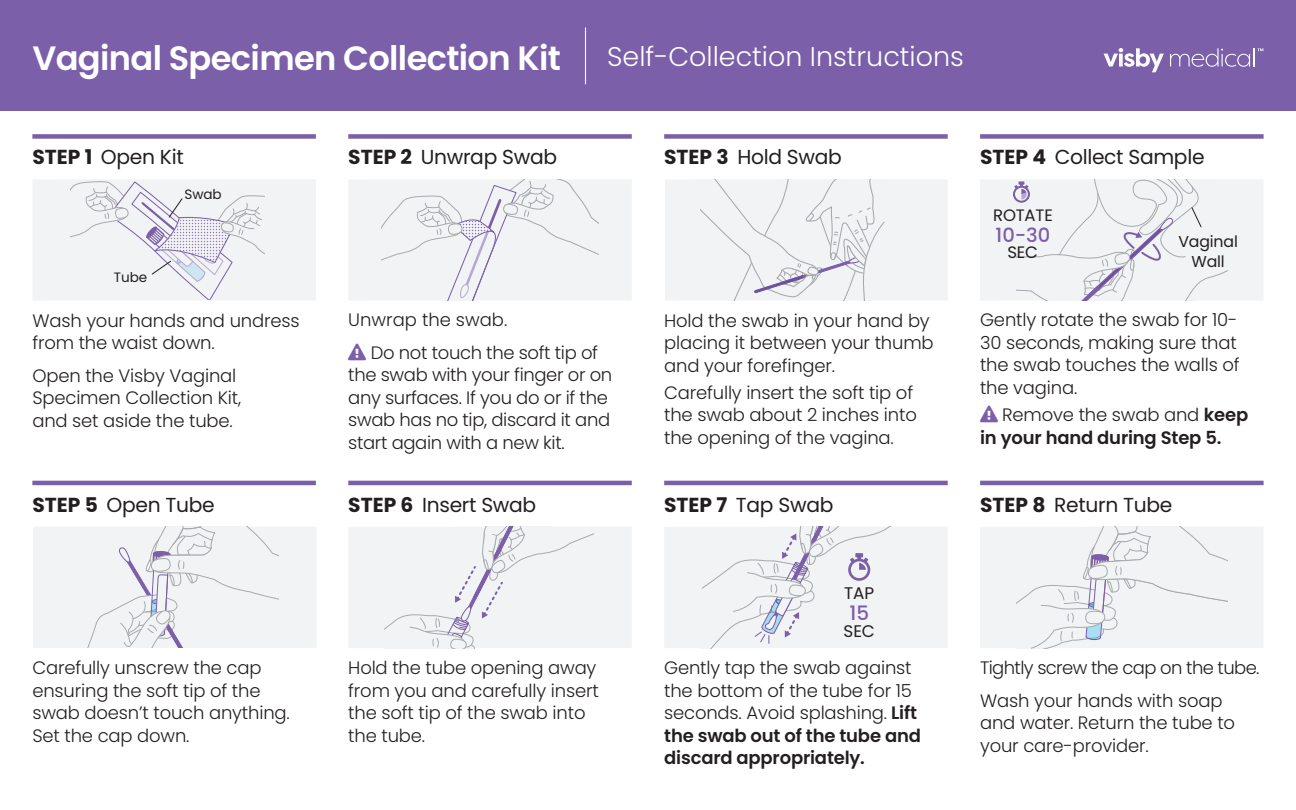
<style>
.page{position:relative;width:1296px;height:810px;background:#fff}
.page>*{position:absolute;margin:0;border:0;box-sizing:border-box;transform-origin:0 0}
.t1{font:600 33.75px "Poppins";letter-spacing:-.02em;color:#fff}
.t2{font:300 27px "Poppins";color:#fff}
.t3{font:20.25px "Poppins";letter-spacing:-.015em;color:#231f20}
.t4{font:500 19.8px "Poppins";color:#7b5fa9}
.t5{font:500 19.57px "Poppins";color:#7b5fa9}
.t6{font:300 18px/22.5px "Poppins";letter-spacing:-.01em;color:#231f20}
.t7{font:300 18px/32.6px "Poppins";letter-spacing:-.035em;color:#231f20}
.t8{font:600 18px/22.5px "Poppins";letter-spacing:-.01em;color:#231f20}
.t9{font:16.88px "Poppins";letter-spacing:-.01em;color:#231f20}
.t10{font:16.43px "Poppins";letter-spacing:-.01em;color:#231f20}
.t11{font:15.75px/20.2px "Poppins";letter-spacing:-.01em;color:#231f20;text-align:center}
.t12{font:13.5px "Poppins";letter-spacing:-.01em;color:#231f20}
.s1{font-weight:700}
.s2{color:#7b5fa9}
.s3{font-weight:300}
.s4{font-weight:600}
</style>
<div class="page">
<div style="left:0;top:0;width:1296px;height:111px;background:#7b5fa9"></div>
<div style="left:32px;top:179px;width:284px;height:122px;background:#f2f3f4"></div>
<div style="left:348px;top:179px;width:284px;height:122px;background:#f2f3f4"></div>
<div style="left:348px;top:527px;width:284px;height:121px;background:#f2f3f4"></div>
<div style="left:33px;top:527px;width:284px;height:121px;background:#f2f3f4"></div>
<div style="left:665px;top:179px;width:283px;height:122px;background:#f2f3f4"></div>
<div style="left:664px;top:527px;width:284px;height:121px;background:#f2f3f4"></div>
<div style="left:980px;top:179px;width:284px;height:122px;background:#f2f3f4"></div>
<div style="left:980px;top:527px;width:284px;height:121px;background:#f2f3f4"></div>
<svg style="left:87px;top:527px;width:192px;height:121px"></svg>
<svg style="left:382px;top:179px;width:217px;height:122px"></svg>
<svg style="left:384px;top:527px;width:210px;height:122px"></svg>
<svg style="left:700px;top:179px;width:185px;height:122px"></svg>
<svg style="left:1016px;top:527px;width:211px;height:122px"></svg>
<svg style="left:701px;top:527px;width:189px;height:121px"></svg>
<svg style="left:1013px;top:179px;width:214px;height:122px"></svg>
<svg style="left:1104px;top:48px;width:60px;height:24px"></svg>
<svg style="left:1170px;top:48px;width:93px;height:19px"></svg>
<hr style="left:585px;top:28px;width:1px;height:56px;background:#fff">
<div style="left:32px;top:134px;width:284px;height:5px;background:#7b5fa9"></div>
<div style="left:348px;top:134px;width:284px;height:5px;background:#7b5fa9"></div>
<div style="left:664px;top:134px;width:284px;height:5px;background:#7b5fa9"></div>
<div style="left:980px;top:134px;width:284px;height:5px;background:#7b5fa9"></div>
<hr style="left:980px;top:481px;width:284px;height:4px;background:#7b5fa9">
<hr style="left:664px;top:481px;width:284px;height:4px;background:#7b5fa9">
<hr style="left:348px;top:481px;width:284px;height:4px;background:#7b5fa9">
<hr style="left:32px;top:481px;width:284px;height:4px;background:#7b5fa9">
<svg style="left:71px;top:181px;width:193px;height:119px"></svg>
<h1 class="t1" style="left:32px;top:39px;width:530px">Vaginal Specimen Collection Kit</h1>
<h2 class="t2" style="left:607px;top:41px;width:358px">Self-Collection Instructions</h2>
<p class="t3" style="left:32px;top:146px;width:153px"><span class="s1">STEP 1</span> Open Kit</p>
<p class="t12" style="left:114px;top:270px;width:35px">Tube</p>
<p class="t12" style="left:185px;top:187px;width:39px">Swab</p>
<p class="t6" style="left:32px;top:309px;width:269px">Wash your hands and undress from the waist down.</p>
<p class="t6" style="left:32px;top:364px;width:210px">Open the Visby Vaginal<br>Specimen Collection Kit, and set aside the tube.</p>
<p class="t3" style="left:32px;top:493px;width:184px"><span class="s1">STEP 5</span> Open Tube</p>
<p class="t3" style="left:348px;top:146px;width:210px"><span class="s1">STEP 2</span> Unwrap Swab</p>
<p class="t6" style="left:348px;top:309px;width:161px">Unwrap the swab.</p>
<p class="t6" style="left:348px;top:341px;width:266px"><span class="s2">❑</span> Do not touch the soft tip of the swab with your finger or on any surfaces. If you do or if the swab has no tip, discard it and start again with a new kit.</p>
<p class="t3" style="left:348px;top:493px;width:190px"><span class="s1">STEP 6</span> Insert Swab</p>
<p class="t3" style="left:664px;top:146px;width:179px"><span class="s1">STEP 3</span> Hold Swab</p>
<p class="t3" style="left:980px;top:146px;width:226px"><span class="s1">STEP 4</span> Collect Sample</p>
<p class="t10" style="left:993px;top:206px;width:61px">ROTATE</p>
<p class="t5" style="left:996px;top:223px;width:56px">10-30</p>
<p class="t10" style="left:1007px;top:243px;width:32px">SEC</p>
<p class="t11" style="left:1178px;top:231px;width:61px">Vaginal<br>Wall</p>
<p class="t6" style="left:664px;top:309px;width:271px">Hold the swab in your hand by placing it between your thumb and your forefinger.</p>
<p class="t6" style="left:664px;top:382px;width:254px">Carefully insert the soft tip of the swab about 2 inches into the opening of the vagina.</p>
<p class="t6" style="left:980px;top:309px;width:261px">Gently rotate the swab for 10-<br>30 seconds, making sure that the swab touches the walls of the vagina.</p>
<p class="t8" style="left:980px;top:404px;width:270px"><span class="s2">❑</span> <span class="s3">Remove the swab and</span> keep in your hand during Step 5.</p>
<p class="t3" style="left:664px;top:493px;width:171px"><span class="s1">STEP 7</span> Tap Swab</p>
<p class="t3" style="left:980px;top:493px;width:194px"><span class="s1">STEP 8</span> Return Tube</p>
<p class="t9" style="left:844px;top:583px;width:31px">TAP</p>
<p class="t4" style="left:849px;top:601px;width:21px">15</p>
<p class="t9" style="left:844px;top:622px;width:33px">SEC</p>
<p class="t6" style="left:32px;top:657px;width:259px">Carefully unscrew the cap ensuring the soft tip of the swab doesn’t touch anything.<br>Set the cap down.</p>
<p class="t6" style="left:348px;top:657px;width:252px">Hold the tube opening away from you and carefully insert the soft tip of the swab into the tube.</p>
<p class="t6" style="left:664px;top:657px;width:258px">Gently tap the swab against the bottom of the tube for 15 seconds. Avoid splashing. <span class="s4">Lift the swab out of the tube and discard appropriately.</span></p>
<p class="t7" style="left:980px;top:652px;width:281px">Tightly screw the cap on the tube.<br>Wash your hands with soap</p>
<p class="t6" style="left:980px;top:712px;width:257px">and water. Return the tube to your care-provider.</p>
</div>
